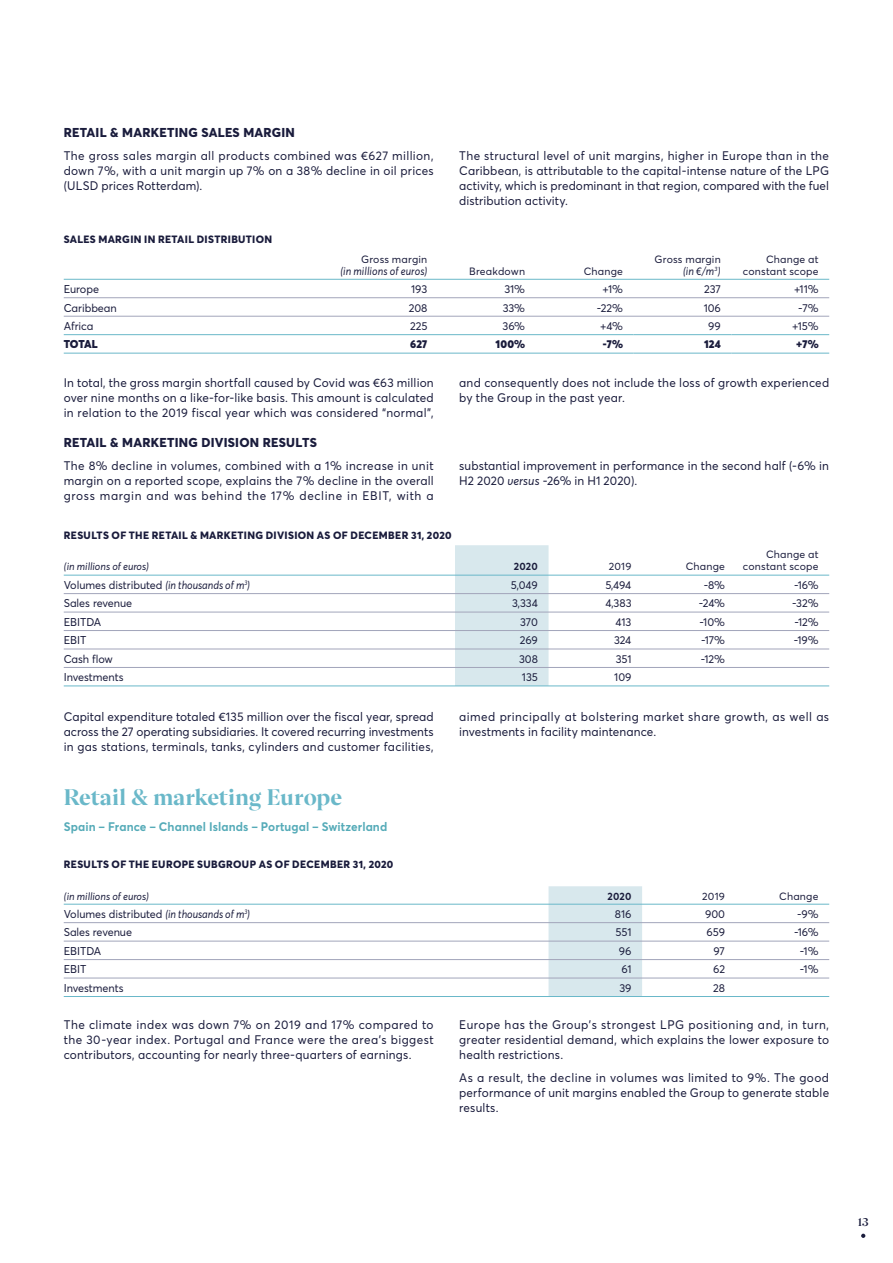
<style>
.page{position:relative;width:893px;height:1263px;background:#fff}
.page>*{position:absolute;margin:0;border:0;box-sizing:border-box;transform-origin:0 0}
.t1{font:700 21px "Ariata Display";letter-spacing:-.01em;color:#6ab8c9}
.t2{font:800 12.75px "Averta";letter-spacing:.02em;color:#1a1c3c}
.t3{font:12.3px/15px "Averta";letter-spacing:.015em;color:#1a1c3c;text-align:justify;scale:.96 1}
.t4{font:700 12.3px "Averta";letter-spacing:.01em;color:#55abb8;scale:.96 1}
.t5{font:11.25px "Averta";letter-spacing:-.005em;color:#1a1c3c}
.t6{font:italic 11.25px "Averta";letter-spacing:.01em;color:#1a1c3c;scale:.9 1}
.t7{font:900 11.25px "Averta";letter-spacing:.01em;color:#1a1c3c}
.t8{font:800 10.5px "Averta";letter-spacing:.035em;color:#1a1c3c}
.t9{font:10.5px/12px "Averta";letter-spacing:.02em;color:#1a1c3c;text-align:right}
.t10{font:italic 10.5px "Averta";color:#1a1c3c;scale:.96 1}
.t11{font:700 10.5px "Averta";letter-spacing:.025em;color:#1a1c3c;scale:.96 1}
.t12{font:500 10.5px "Ariata Display";color:#1a1c3c}
.s1{font-style:italic}
</style>
<div class="page">
<hr style="left:64px;top:297px;width:765px;height:1px;background:#a2a5ba">
<hr style="left:64px;top:316px;width:765px;height:1px;background:#a2a5ba">
<hr style="left:64px;top:279px;width:765px;height:1px;background:#6ab8c9">
<hr style="left:64px;top:334px;width:570px;height:1px;background:#6ab8c9">
<hr style="left:64px;top:353px;width:570px;height:1px;background:#6ab8c9">
<hr style="left:634px;top:334px;width:97px;height:1px;background:#6ab8c9">
<hr style="left:634px;top:353px;width:97px;height:1px;background:#6ab8c9">
<hr style="left:731px;top:334px;width:98px;height:1px;background:#6ab8c9">
<hr style="left:731px;top:353px;width:98px;height:1px;background:#6ab8c9">
<div style="left:455px;top:545px;width:93px;height:140px;background:#d8e8ed"></div>
<hr style="left:64px;top:593px;width:765px;height:1px;background:#a2a5ba">
<hr style="left:64px;top:612px;width:765px;height:1px;background:#a2a5ba">
<hr style="left:64px;top:630px;width:765px;height:1px;background:#a2a5ba">
<hr style="left:64px;top:649px;width:765px;height:1px;background:#a2a5ba">
<hr style="left:64px;top:667px;width:765px;height:1px;background:#a2a5ba">
<hr style="left:64px;top:575px;width:765px;height:1px;background:#6ab8c9">
<hr style="left:64px;top:685px;width:765px;height:1px;background:#6ab8c9">
<div style="left:548px;top:886px;width:94px;height:110px;background:#d8e8ed"></div>
<hr style="left:64px;top:922px;width:765px;height:1px;background:#a2a5ba">
<hr style="left:64px;top:941px;width:765px;height:1px;background:#a2a5ba">
<hr style="left:64px;top:959px;width:765px;height:1px;background:#a2a5ba">
<hr style="left:64px;top:978px;width:765px;height:1px;background:#a2a5ba">
<hr style="left:64px;top:904px;width:765px;height:1px;background:#6ab8c9">
<hr style="left:64px;top:996px;width:765px;height:1px;background:#6ab8c9">
<svg style="left:861px;top:1234px;width:4px;height:4px"></svg>
<p class="t2" style="left:64px;top:126px;width:232px">RETAIL &amp; MARKETING SALES MARGIN</p>
<p class="t3" style="left:64px;top:149px;width:387px">The gross sales margin all products combined was €627 million, down 7%, with a unit margin up 7% on a 38% decline in oil prices (ULSD prices Rotterdam).</p>
<p class="t3" style="left:459px;top:149px;width:387px">The structural level of unit margins, higher in Europe than in the Caribbean, is attributable to the capital-intense nature of the LPG activity, which is predominant in that region, compared with the fuel distribution activity.</p>
<p class="t8" style="left:64px;top:235px;width:210px">SALES MARGIN IN RETAIL DISTRIBUTION</p>
<p class="t9" style="left:361px;top:254px;width:68px">Gross margin</p>
<p class="t6" style="left:340px;top:265px;width:98px">(in millions of euros)</p>
<p class="t9" style="left:469px;top:266px;width:58px">Breakdown</p>
<p class="t9" style="left:584px;top:266px;width:41px">Change</p>
<p class="t9" style="left:654px;top:254px;width:68px">Gross margin</p>
<p class="t6" style="left:683px;top:265px;width:43px">(in €/m<sup>3</sup>)</p>
<p class="t9" style="left:743px;top:254px;width:77px">Change at constant scope</p>
<p class="t5" style="left:64px;top:284px;width:37px">Europe</p>
<p class="t5" style="left:411px;top:284px;width:18px">193</p>
<p class="t5" style="left:504px;top:284px;width:22px">31%</p>
<p class="t5" style="left:602px;top:284px;width:22px">+1%</p>
<p class="t5" style="left:704px;top:284px;width:18px">237</p>
<p class="t5" style="left:794px;top:284px;width:26px">+11%</p>
<p class="t5" style="left:64px;top:302px;width:55px">Caribbean</p>
<p class="t5" style="left:409px;top:302px;width:20px">208</p>
<p class="t5" style="left:503px;top:302px;width:24px">33%</p>
<p class="t5" style="left:597px;top:302px;width:28px">-22%</p>
<p class="t5" style="left:704px;top:302px;width:19px">106</p>
<p class="t5" style="left:798px;top:302px;width:22px">-7%</p>
<p class="t5" style="left:64px;top:321px;width:31px">Africa</p>
<p class="t5" style="left:410px;top:321px;width:19px">225</p>
<p class="t5" style="left:502px;top:321px;width:24px">36%</p>
<p class="t5" style="left:600px;top:321px;width:24px">+4%</p>
<p class="t5" style="left:708px;top:321px;width:14px">99</p>
<p class="t5" style="left:792px;top:321px;width:28px">+15%</p>
<p class="t7" style="left:64px;top:339px;width:36px">TOTAL</p>
<p class="t7" style="left:410px;top:339px;width:18px">627</p>
<p class="t7" style="left:496px;top:339px;width:31px">100%</p>
<p class="t7" style="left:603px;top:339px;width:22px">-7%</p>
<p class="t7" style="left:704px;top:339px;width:18px">124</p>
<p class="t7" style="left:796px;top:339px;width:24px">+7%</p>
<p class="t3" style="left:64px;top:376px;width:387px">In total, the gross margin shortfall caused by Covid was €63 million over nine months on a like-for-like basis. This amount is calculated in relation to the 2019 fiscal year which was considered “normal”,</p>
<p class="t3" style="left:459px;top:376px;width:387px">and consequently does not include the loss of growth experienced by the Group in the past year.</p>
<p class="t2" style="left:64px;top:437px;width:255px">RETAIL &amp; MARKETING DIVISION RESULTS</p>
<p class="t3" style="left:64px;top:459px;width:387px">The 8% decline in volumes, combined with a 1% increase in unit margin on a reported scope, explains the 7% decline in the overall gross margin and was behind the 17% decline in EBIT, with a</p>
<p class="t3" style="left:459px;top:459px;width:387px">substantial improvement in performance in the second half (-6% in<br>H2 2020 <span class="s1">versus</span> -26% in H1 2020).</p>
<p class="t8" style="left:64px;top:531px;width:389px">RESULTS OF THE RETAIL &amp; MARKETING DIVISION AS OF DECEMBER 31, 2020</p>
<p class="t10" style="left:64px;top:562px;width:90px">(in millions of euros)</p>
<p class="t11" style="left:514px;top:562px;width:27px">2020</p>
<p class="t9" style="left:609px;top:561px;width:24px">2019</p>
<p class="t9" style="left:686px;top:561px;width:41px">Change</p>
<p class="t9" style="left:743px;top:549px;width:77px">Change at constant scope</p>
<p class="t5" style="left:64px;top:580px;width:188px">Volumes distributed <span class="s1">(in thousands of m</span><sup>3</sup><span class="s1">)</span></p>
<p class="t5" style="left:511px;top:580px;width:29px">5,049</p>
<p class="t5" style="left:605px;top:580px;width:28px">5,494</p>
<p class="t5" style="left:704px;top:580px;width:23px">-8%</p>
<p class="t5" style="left:794px;top:580px;width:26px">-16%</p>
<p class="t5" style="left:64px;top:598px;width:70px">Sales revenue</p>
<p class="t5" style="left:512px;top:598px;width:27px">3,334</p>
<p class="t5" style="left:605px;top:598px;width:28px">4,383</p>
<p class="t5" style="left:699px;top:598px;width:28px">-24%</p>
<p class="t5" style="left:792px;top:598px;width:28px">-32%</p>
<p class="t5" style="left:64px;top:616px;width:39px">EBITDA</p>
<p class="t5" style="left:520px;top:616px;width:19px">370</p>
<p class="t5" style="left:615px;top:616px;width:17px">413</p>
<p class="t5" style="left:699px;top:616px;width:27px">-10%</p>
<p class="t5" style="left:794px;top:616px;width:26px">-12%</p>
<p class="t5" style="left:64px;top:635px;width:24px">EBIT</p>
<p class="t5" style="left:520px;top:635px;width:19px">269</p>
<p class="t5" style="left:614px;top:635px;width:19px">324</p>
<p class="t5" style="left:701px;top:635px;width:25px">-17%</p>
<p class="t5" style="left:794px;top:635px;width:26px">-19%</p>
<p class="t5" style="left:64px;top:653px;width:51px">Cash flow</p>
<p class="t5" style="left:519px;top:653px;width:20px">308</p>
<p class="t5" style="left:616px;top:653px;width:17px">351</p>
<p class="t5" style="left:701px;top:653px;width:26px">-12%</p>
<p class="t5" style="left:64px;top:672px;width:61px">Investments</p>
<p class="t5" style="left:522px;top:672px;width:17px">135</p>
<p class="t5" style="left:614px;top:672px;width:19px">109</p>
<p class="t3" style="left:64px;top:710px;width:387px">Capital expenditure totaled €135 million over the fiscal year, spread across the 27 operating subsidiaries. It covered recurring investments in gas stations, terminals, tanks, cylinders and customer facilities,</p>
<p class="t3" style="left:459px;top:710px;width:387px">aimed principally at bolstering market share growth, as well as investments in facility maintenance.</p>
<h1 class="t1" style="left:64px;top:787px;width:280px">Retail &amp; marketing Europe</h1>
<p class="t4" style="left:64px;top:821px;width:339px">Spain – France – Channel Islands – Portugal – Switzerland</p>
<p class="t8" style="left:64px;top:859px;width:331px">RESULTS OF THE EUROPE SUBGROUP AS OF DECEMBER 31, 2020</p>
<p class="t10" style="left:64px;top:891px;width:90px">(in millions of euros)</p>
<p class="t11" style="left:607px;top:891px;width:27px">2020</p>
<p class="t9" style="left:702px;top:890px;width:24px">2019</p>
<p class="t9" style="left:779px;top:890px;width:41px">Change</p>
<p class="t5" style="left:64px;top:909px;width:188px">Volumes distributed <span class="s1">(in thousands of m</span><sup>3</sup><span class="s1">)</span></p>
<p class="t5" style="left:615px;top:909px;width:18px">816</p>
<p class="t5" style="left:705px;top:909px;width:21px">900</p>
<p class="t5" style="left:797px;top:909px;width:23px">-9%</p>
<p class="t5" style="left:64px;top:927px;width:70px">Sales revenue</p>
<p class="t5" style="left:615px;top:927px;width:18px">551</p>
<p class="t5" style="left:706px;top:927px;width:20px">659</p>
<p class="t5" style="left:794px;top:927px;width:26px">-16%</p>
<p class="t5" style="left:64px;top:946px;width:39px">EBITDA</p>
<p class="t5" style="left:619px;top:946px;width:14px">96</p>
<p class="t5" style="left:713px;top:946px;width:13px">97</p>
<p class="t5" style="left:800px;top:946px;width:20px">-1%</p>
<p class="t5" style="left:64px;top:964px;width:24px">EBIT</p>
<p class="t5" style="left:621px;top:964px;width:12px">61</p>
<p class="t5" style="left:713px;top:964px;width:13px">62</p>
<p class="t5" style="left:800px;top:964px;width:20px">-1%</p>
<p class="t5" style="left:64px;top:982px;width:61px">Investments</p>
<p class="t5" style="left:619px;top:982px;width:14px">39</p>
<p class="t5" style="left:713px;top:982px;width:13px">28</p>
<p class="t3" style="left:64px;top:1018px;width:387px">The climate index was down 7% on 2019 and 17% compared to the 30-year index. Portugal and France were the area’s biggest contributors, accounting for nearly three-quarters of earnings.</p>
<p class="t3" style="left:459px;top:1018px;width:387px">Europe has the Group’s strongest LPG positioning and, in turn, greater residential demand, which explains the lower exposure to health restrictions.</p>
<p class="t3" style="left:459px;top:1071px;width:387px">As a result, the decline in volumes was limited to 9%. The good performance of unit margins enabled the Group to generate stable results.</p>
<p class="t12" style="left:858px;top:1217px;width:13px">13</p>
</div>
